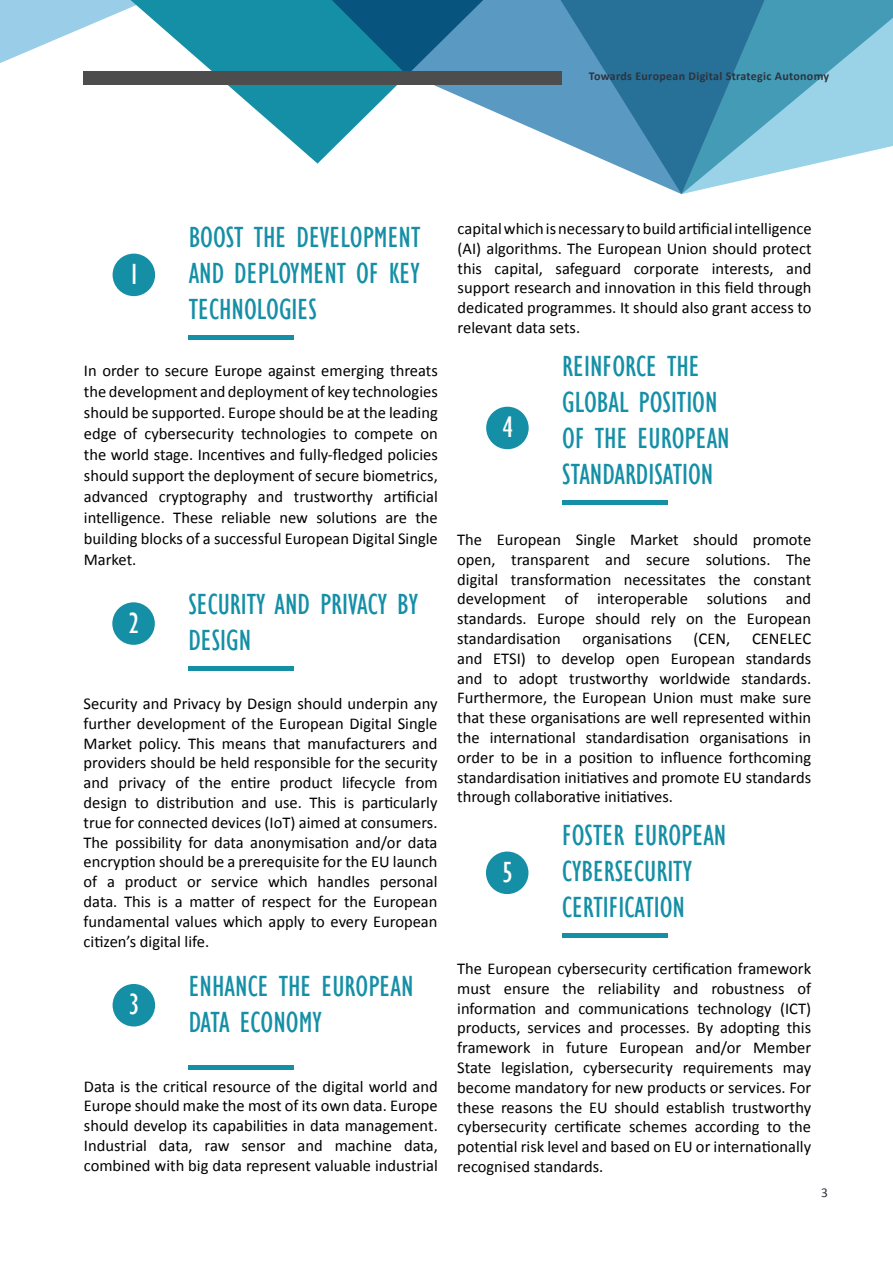
<style>
.page{position:relative;width:893px;height:1263px;background:#fff}
.page>*{position:absolute;margin:0;border:0;box-sizing:border-box;transform-origin:0 0}
.t1{font:condensed 30px/36px "Gill Sans";color:#158fa6}
.t2{font:condensed 30px "Gill Sans";color:#fff}
.t3{font:16.5px/19.8px "Calibri";color:#000;text-align:justify}
.t4{font:13.5px "Calibri";color:#2e333c}
.t5{font:700 12px "Calibri";letter-spacing:.025em;color:#2e333c}
</style>
<div class="page">
<svg style="left:0;top:0;width:141px;height:255px"></svg>
<div style="left:113px;top:254px;width:42px;height:42px;background:#158fa6;border-radius:50%"></div>
<hr style="left:189px;top:336px;width:105px;height:4px;background:#158fa6">
<div style="left:112px;top:602px;width:43px;height:43px;background:#158fa6;border-radius:50%"></div>
<div style="left:188px;top:666px;width:106px;height:5px;background:#158fa6"></div>
<div style="left:113px;top:984px;width:42px;height:42px;background:#158fa6;border-radius:50%"></div>
<hr style="left:189px;top:1065px;width:105px;height:4px;background:#158fa6">
<div style="left:486px;top:407px;width:43px;height:42px;background:#158fa6;border-radius:50%"></div>
<div style="left:562px;top:500px;width:106px;height:5px;background:#158fa6"></div>
<div style="left:486px;top:851px;width:42px;height:43px;background:#158fa6;border-radius:50%"></div>
<div style="left:562px;top:933px;width:105px;height:5px;background:#158fa6"></div>
<svg style="left:130px;top:0;width:151px;height:164px"></svg>
<svg style="left:281px;top:0;width:248px;height:164px"></svg>
<svg style="left:529px;top:0;width:152px;height:194px"></svg>
<svg style="left:681px;top:0;width:212px;height:194px;background:#71b0c9"></svg>
<div style="left:84px;top:71px;width:478px;height:14px;background:#4d4d4d"></div>
<p class="t5" style="left:589px;top:69px;width:242px">Towards European Digital Strategic Autonomy</p>
<h1 class="t2" style="left:129px;top:256px;width:12px">1</h1>
<h1 class="t1" style="left:189px;top:219px;width:233px;text-align:justify">BOOST THE DEVELOPMENT AND DEPLOYMENT OF KEY TECHNOLOGIES</h1>
<p class="t3" style="left:84px;top:360px;width:355px;line-height:21px">In order to secure Europe against emerging threats the development and deployment of key technologies should be supported. Europe should be at the leading edge of cybersecurity technologies to compete on the world stage. Incentives and fully-fledged policies should support the deployment of secure biometrics, advanced cryptography and trustworthy artificial intelligence. These reliable new solutions are the building blocks of a successful European Digital Single Market.</p>
<h1 class="t1" style="left:188px;top:586px;width:231px">SECURITY AND PRIVACY BY<br>DESIGN</h1>
<h1 class="t2" style="left:128px;top:605px;width:12px">2</h1>
<p class="t3" style="left:84px;top:694px;width:355px">Security and Privacy by Design should underpin any further development of the European Digital Single Market policy. This means that manufacturers and providers should be held responsible for the security and privacy of the entire product lifecycle from design to distribution and use. This is particularly true for connected devices (IoT) aimed at consumers.<br>The possibility for data anonymisation and/or data encryption should be a prerequisite for the EU launch of a product or service which handles personal data. This is a matter of respect for the European fundamental values which apply to every European citizen’s digital life.</p>
<h1 class="t1" style="left:189px;top:968px;width:226px">ENHANCE THE EUROPEAN<br>DATA ECONOMY</h1>
<h1 class="t2" style="left:129px;top:987px;width:12px">3</h1>
<p class="t3" style="left:84px;top:1076px;width:355px">Data is the critical resource of the digital world and Europe should make the most of its own data. Europe should develop its capabilities in data management.<br>Industrial data, raw sensor and machine data, combined with big data represent valuable industrial</p>
<p class="t3" style="left:458px;top:219px;width:355px">capital which is necessary to build artificial intelligence (AI) algorithms. The European Union should protect this capital, safeguard corporate interests, and support research and innovation in this field through dedicated programmes. It should also grant access to relevant data sets.</p>
<h1 class="t1" style="left:562px;top:349px;width:169px">REINFORCE THE<br>GLOBAL POSITION<br>OF THE EUROPEAN<br>STANDARDISATION</h1>
<h1 class="t2" style="left:502px;top:409px;width:12px">4</h1>
<p class="t3" style="left:457px;top:530px;width:355px">The European Single Market should promote open, transparent and secure solutions. The digital transformation necessitates the constant development of interoperable solutions and standards. Europe should rely on the European standardisation</p>
<p class="t3" style="left:582px;top:629px;width:91px">organisations</p>
<p class="t3" style="left:694px;top:629px;width:38px">(CEN,</p>
<p class="t3" style="left:457px;top:629px;width:355px;text-indent:295px">CENELEC and ETSI) to develop open European standards and to adopt trustworthy worldwide standards.<br>Furthermore, the European Union must make sure that these organisations are well represented within the international standardisation organisations in order to be in a position to influence forthcoming standardisation initiatives and promote EU standards through collaborative initiatives.</p>
<h1 class="t1" style="left:562px;top:817px;width:166px">FOSTER EUROPEAN<br>CYBERSECURITY<br>CERTIFICATION</h1>
<h1 class="t2" style="left:502px;top:854px;width:12px">5</h1>
<p class="t3" style="left:457px;top:958px;width:355px">The European cybersecurity certification framework must ensure the reliability and robustness of information and communications technology (ICT) products, services and processes. By adopting this framework in future European and/or Member State legislation, cybersecurity requirements may become mandatory for new products or services. For these reasons the EU should establish trustworthy cybersecurity certificate schemes according to the potential risk level and based on EU or internationally recognised standards.</p>
<p class="t4" style="left:821px;top:1183px;width:8px">3</p>
</div>
